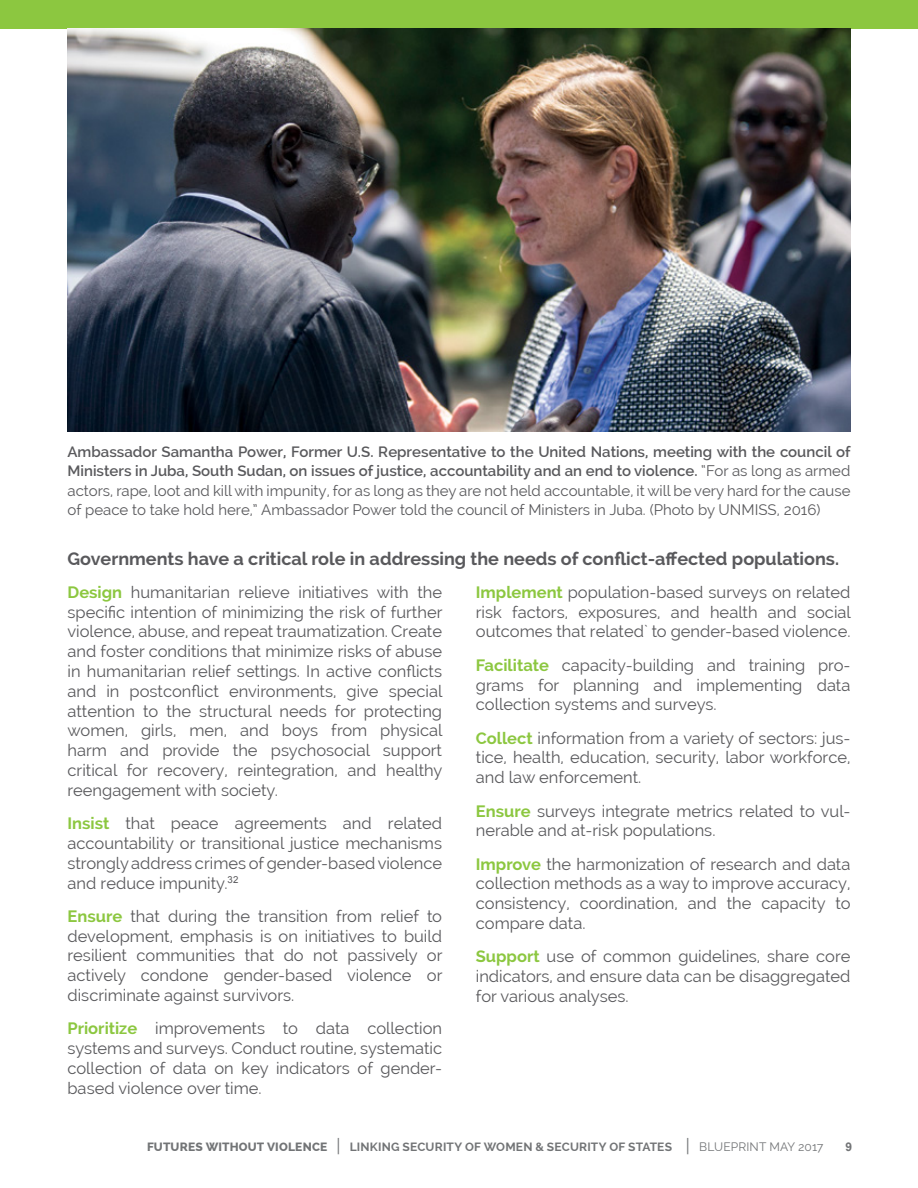
<style>
.page{position:relative;width:918px;height:1188px;background:#fff}
.page>*{position:absolute;margin:0;border:0;box-sizing:border-box;transform-origin:0 0}
.t1{font:700 18px "Raleway";color:#59595c}
.t2{font:16.5px/19.8px "Raleway";color:#59595c;text-align:justify}
.t3{font:15px/19.5px "Raleway";color:#59595c;text-align:justify}
.t4{font:700 12px "Raleway";letter-spacing:.015em;color:#727476}
.t5{font:700 12px "Arial";color:#727476}
.s1{font-weight:600}
.s2{font-weight:700;color:#8cc740}
.s3{font-weight:800}
.s4{font-weight:400;font-size:18px}
.s5{font-weight:400}
</style>
<div class="page">
<div style="left:0;top:0;width:918px;height:29px;background:#8cc740"></div>
<img style="left:68px;top:29px;width:782px;height:403px">
<p class="t3" style="left:68px;top:442px;width:785px"><span class="s1">Ambassador Samantha Power, Former U.S. Representative to the United Nations, meeting with the council of Ministers in Juba, South Sudan, on issues of justice, accountability and an end to violence.</span> “For as long as armed actors, rape, loot and kill with impunity, for as long as they are not held accountable, it will be very hard for the cause of peace to take hold here,” Ambassador Power told the council of Ministers in Juba. (Photo by UNMISS, 2016)</p>
<p class="t1" style="left:68px;top:548px;width:773px">Governments have a critical role in addressing the needs of conflict-affected populations.</p>
<p class="t2" style="left:68px;top:582px;width:377px"><span class="s2">Design</span> humanitarian relieve initiatives with the specific intention of minimizing the risk of further violence, abuse, and repeat traumatization. Create and foster conditions that minimize risks of abuse in humanitarian relief settings. In active conflicts and in postconflict environments, give special attention to the structural needs for protecting women, girls, men, and boys from physical harm and provide the psychosocial support critical for recovery, reintegration, and healthy reengagement with society.</p>
<p class="t2" style="left:68px;top:813px;width:376px"><span class="s2">Insist</span> that peace agreements and related accountability or transitional justice mechanisms strongly address crimes of gender-based violence and reduce impunity.<sup>32</sup></p>
<p class="t2" style="left:68px;top:906px;width:376px"><span class="s2">Ensure</span> that during the transition from relief to development, emphasis is on initiatives to build resilient communities that do not passively or actively condone gender-based violence or discriminate against survivors.</p>
<p class="t2" style="left:68px;top:1019px;width:376px"><span class="s2">Prioritize</span> improvements to data collection systems and surveys. Conduct routine, systematic collection of data on key indicators of gender&shy;based violence over time.</p>
<p class="t2" style="left:476px;top:582px;width:377px"><span class="s2">Implement</span> population-based surveys on related risk factors, exposures, and health and social outcomes that related` to gender-based violence.</p>
<p class="t2" style="left:476px;top:655px;width:376px"><span class="s2">Facilitate</span> capacity-building and training pro&shy;grams for planning and implementing data collection systems and surveys.</p>
<p class="t2" style="left:476px;top:728px;width:376px"><span class="s2">Collect</span> information from a variety of sectors: jus&shy;tice, health, education, security, labor workforce, and law enforcement.</p>
<p class="t2" style="left:476px;top:801px;width:376px"><span class="s2">Ensure</span> surveys integrate metrics related to vul&shy;nerable and at-risk populations.</p>
<p class="t2" style="left:476px;top:854px;width:376px"><span class="s2">Improve</span> the harmonization of research and data collection methods as a way to improve accuracy, consistency, coordination, and the capacity to compare data.</p>
<p class="t2" style="left:476px;top:947px;width:376px"><span class="s2">Support</span> use of common guidelines, share core indicators, and ensure data can be disaggregated for various analyses.</p>
<p class="t4" style="left:147px;top:1140px;width:678px"><span class="s3">FUTURES WITHOUT VIOLENCE</span> <span class="s4">|</span> LINKING SECURITY OF WOMEN &amp; SECURITY OF STATES <span class="s4">|</span> <span class="s5">BLUEPRINT MAY 2017</span></p>
<p class="t5" style="left:845px;top:1139px;width:8px">9</p>
</div>
